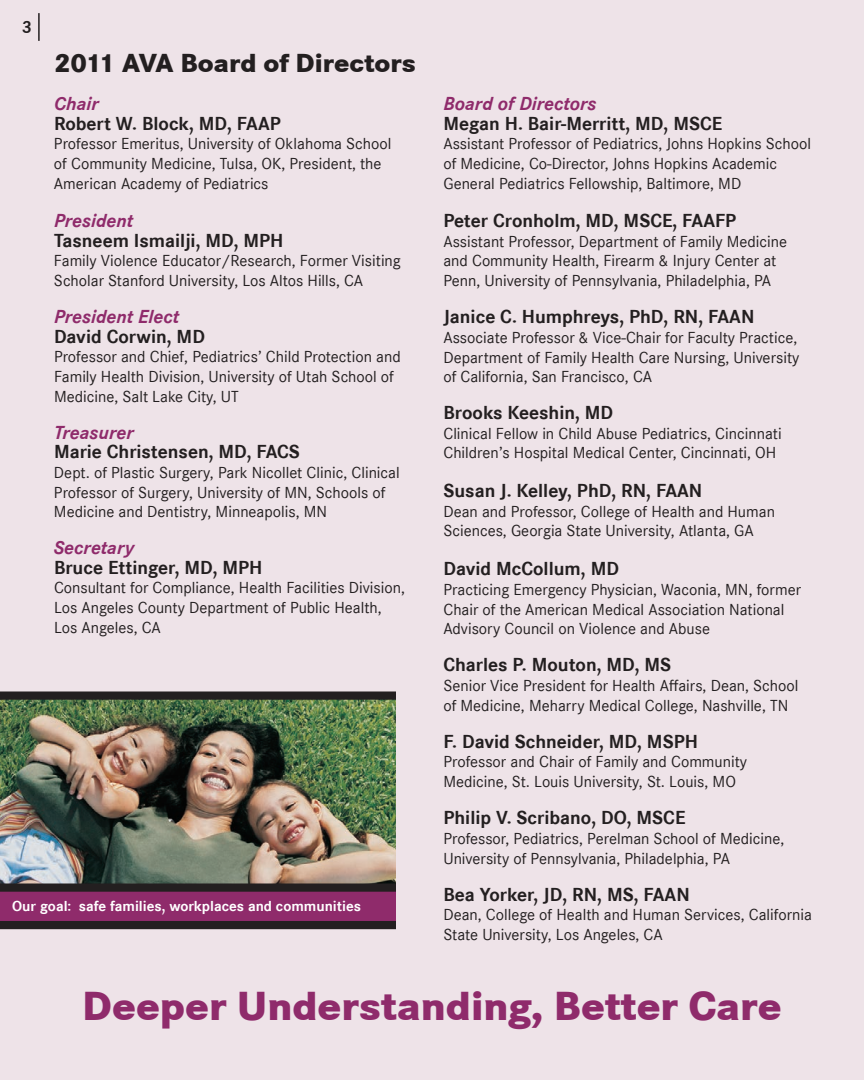
<style>
.page{position:relative;width:864px;height:1080px;background:#fff}
.page>*{position:absolute;margin:0;border:0;box-sizing:border-box;transform-origin:0 0}
.t1{font:800 42px "Corporate S";color:#8f2b6b}
.t2{font:800 27px "Corporate S";color:#231f20}
.t3{font:700 19.5px "Corporate S";color:#231f20}
.t4{font:italic 700 19.5px "Corporate S";color:#8f2b6b}
.t5{font:700 18px "Corporate S";color:#231f20}
.t6{font:16.5px/19.5px "Corporate S";color:#231f20}
.t7{font:700 15px "Corporate S";color:#fff}
</style>
<div class="page">
<div style="left:0;top:0;width:863px;height:1080px;background:#eee3e8"></div>
<hr style="left:38px;top:13px;width:2px;height:28px;background:#231f20">
<img style="left:0;top:700px;width:396px;height:183px">
<div style="left:0;top:691px;width:396px;height:9px;background:#231f20"></div>
<div style="left:0;top:888px;width:396px;height:36px;background:#8f2b6b"></div>
<div style="left:0;top:883px;width:396px;height:9px;background:#231f20"></div>
<div style="left:0;top:921px;width:396px;height:8px;background:#231f20"></div>
<p class="t5" style="left:22px;top:17px;width:12px">3</p>
<p class="t2" style="left:54px;top:47px;width:363px">2011 AVA Board of Directors</p>
<p class="t4" style="left:54px;top:93px;width:46px">Chair</p>
<p class="t3" style="left:54px;top:112px;width:228px">Robert W. Block, MD, FAAP</p>
<p class="t6" style="left:54px;top:134px;width:339px">Professor Emeritus, University of Oklahoma School of Community Medicine, Tulsa, OK, President, the<br>American Academy of Pediatrics</p>
<p class="t4" style="left:54px;top:210px;width:81px">President</p>
<p class="t3" style="left:54px;top:229px;width:231px">Tasneem Ismailji, MD, MPH</p>
<p class="t6" style="left:54px;top:251px;width:348px">Family Violence Educator/Research, Former Visiting<br>Scholar Stanford University, Los Altos Hills, CA</p>
<p class="t4" style="left:54px;top:306px;width:127px">President Elect</p>
<p class="t3" style="left:54px;top:325px;width:152px">David Corwin, MD</p>
<p class="t6" style="left:54px;top:347px;width:348px">Professor and Chief, Pediatrics’ Child Protection and<br>Family Health Division, University of Utah School of<br>Medicine, Salt Lake City, UT</p>
<p class="t4" style="left:54px;top:421px;width:81px">Treasurer</p>
<p class="t3" style="left:54px;top:441px;width:247px">Marie Christensen, MD, FACS</p>
<p class="t6" style="left:54px;top:463px;width:347px">Dept. of Plastic Surgery, Park Nicollet Clinic, Clinical<br>Professor of Surgery, University of MN, Schools of<br>Medicine and Dentistry, Minneapolis, MN</p>
<p class="t4" style="left:54px;top:537px;width:82px">Secretary</p>
<p class="t3" style="left:54px;top:556px;width:210px">Bruce Ettinger, MD, MPH</p>
<p class="t6" style="left:54px;top:578px;width:353px">Consultant for Compliance, Health Facilities Division,<br>Los Angeles County Department of Public Health,<br>Los Angeles, CA</p>
<p class="t7" style="left:12px;top:897px;width:350px">Our goal: safe families, workplaces and communities</p>
<p class="t4" style="left:443px;top:93px;width:155px">Board of Directors</p>
<p class="t3" style="left:443px;top:112px;width:280px">Megan H. Bair-Merritt, MD, MSCE</p>
<p class="t6" style="left:443px;top:134px;width:369px">Assistant Professor of Pediatrics, Johns Hopkins School of Medicine, Co-Director, Johns Hopkins Academic<br>General Pediatrics Fellowship, Baltimore, MD</p>
<p class="t3" style="left:443px;top:210px;width:294px">Peter Cronholm, MD, MSCE, FAAFP</p>
<p class="t6" style="left:443px;top:232px;width:345px">Assistant Professor, Department of Family Medicine and Community Health, Firearm &amp; Injury Center at<br>Penn, University of Pennsylvania, Philadelphia, PA</p>
<p class="t3" style="left:443px;top:306px;width:313px">Janice C. Humphreys, PhD, RN, FAAN</p>
<p class="t6" style="left:443px;top:328px;width:358px">Associate Professor &amp; Vice-Chair for Faculty Practice,<br>Department of Family Health Care Nursing, University of California, San Francisco, CA</p>
<p class="t3" style="left:443px;top:402px;width:171px">Brooks Keeshin, MD</p>
<p class="t6" style="left:443px;top:424px;width:340px">Clinical Fellow in Child Abuse Pediatrics, Cincinnati<br>Children’s Hospital Medical Center, Cincinnati, OH</p>
<p class="t3" style="left:443px;top:480px;width:260px">Susan J. Kelley, PhD, RN, FAAN</p>
<p class="t6" style="left:443px;top:502px;width:333px">Dean and Professor, College of Health and Human<br>Sciences, Georgia State University, Atlanta, GA</p>
<p class="t3" style="left:443px;top:558px;width:177px">David McCollum, MD</p>
<p class="t6" style="left:443px;top:580px;width:359px">Practicing Emergency Physician, Waconia, MN, former<br>Chair of the American Medical Association National<br>Advisory Council on Violence and Abuse</p>
<p class="t3" style="left:443px;top:654px;width:229px">Charles P. Mouton, MD, MS</p>
<p class="t6" style="left:443px;top:676px;width:357px">Senior Vice President for Health Affairs, Dean, School of Medicine, Meharry Medical College, Nashville, TN</p>
<p class="t3" style="left:443px;top:730px;width:256px">F. David Schneider, MD, MSPH</p>
<p class="t6" style="left:443px;top:752px;width:305px">Professor and Chair of Family and Community<br>Medicine, St. Louis University, St. Louis, MO</p>
<p class="t3" style="left:443px;top:807px;width:244px">Philip V. Scribano, DO, MSCE</p>
<p class="t6" style="left:443px;top:829px;width:343px">Professor, Pediatrics, Perelman School of Medicine,</p>
<p class="t6" style="left:443px;top:848px;width:288px">University of Pennsylvania, Philadelphia, PA</p>
<p class="t3" style="left:443px;top:883px;width:248px">Bea Yorker, JD, RN, MS, FAAN</p>
<p class="t6" style="left:443px;top:905px;width:370px">Dean, College of Health and Human Services, California<br>State University, Los Angeles, CA</p>
<p class="t1" style="left:82px;top:982px;width:701px">Deeper Understanding, Better Care</p>
</div>
